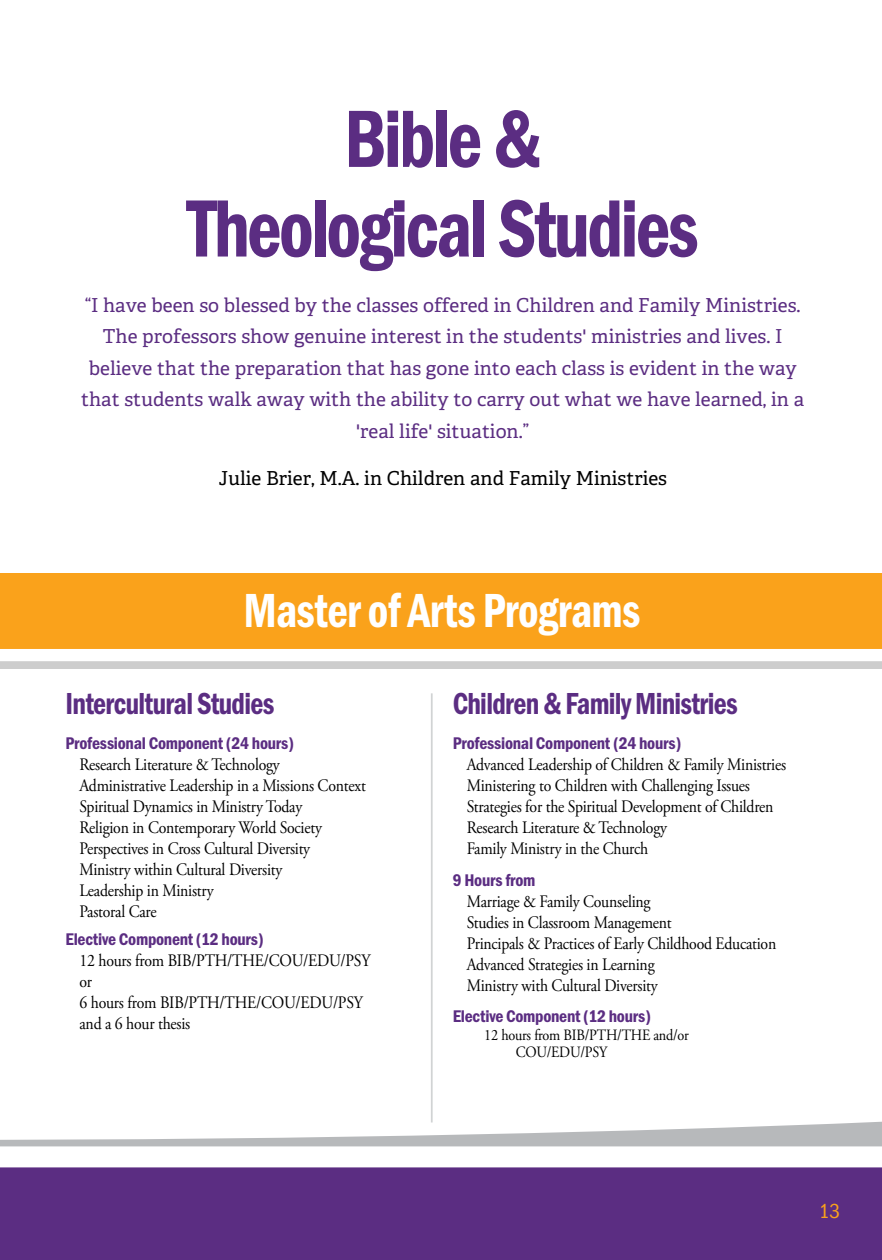
<style>
.page{position:relative;width:882px;height:1260px;background:#fff}
.page>*{position:absolute;margin:0;border:0;box-sizing:border-box;transform-origin:0 0}
.t1{font:84px/89.6px "Franklin Gothic URW Con Dem";letter-spacing:-.035em;color:#5b2d82;text-align:center;scale:.9 1}
.t2{font:49.52px "Franklin Gothic URW Con Dem";letter-spacing:-.015em;color:#fff;scale:.9 1}
.t3{font:31.5px "Franklin Gothic URW Con Dem";letter-spacing:-.025em;color:#5b2d82;scale:.9 1}
.t4{font:21px "Franklin Gothic URW Con Boo";color:#faa21b}
.t5{font:19.25px/31.5px "Adelle";color:#5b2d82;text-align:center}
.t6{font:19.25px "Adelle";color:#000}
.t7{font:17.5px/21px "Adobe Garamond Pro";letter-spacing:-.015em;color:#000;scale:.9 1}
.t8{font:17.5px "Franklin Gothic URW Con Dem";letter-spacing:-.015em;color:#5b2d82}
.t9{font:15.75px/17.5px "Adobe Garamond Pro";letter-spacing:-.015em;color:#000;scale:.9 1}
</style>
<div class="page">
<svg style="left:0;top:1121px;width:882px;height:25px"></svg>
<svg style="left:0;top:1146px;width:882px;height:114px"></svg>
<div style="left:0;top:569px;width:882px;height:100px;background:#cdcdcd"></div>
<svg style="left:0;top:569px;width:882px;height:92px;background:#fab242"></svg>
<hr style="left:431px;top:693px;width:2px;height:430px;background:#d1d3d4">
<h1 class="t1" style="left:187px;top:91px;width:570px">Bible &amp;<br>Theological Studies</h1>
<p class="t5" style="left:81px;top:288px;width:724px">“I have been so blessed by the classes offered in Children and Family Ministries.<br>The professors show genuine interest in the students' ministries and lives. I believe that the preparation that has gone into each class is evident in the way that students walk away with the ability to carry out what we have learned, in a 'real life' situation.”</p>
<p class="t6" style="left:218px;top:464px;width:450px">Julie Brier, M.A. in Children and Family Ministries</p>
<h2 class="t2" style="left:243px;top:578px;width:443px">Master of Arts Programs</h2>
<h3 class="t3" style="left:66px;top:683px;width:234px">Intercultural Studies</h3>
<p class="t8" style="left:66px;top:732px;width:230px">Professional Component (24 hours)</p>
<p class="t7" style="left:80px;top:755px;width:320px">Research Literature &amp; Technology Administrative Leadership in a Missions Context Spiritual Dynamics in Ministry Today<br>Religion in Contemporary World Society Perspectives in Cross Cultural Diversity<br>Ministry within Cultural Diversity<br>Leadership in Ministry<br>Pastoral Care</p>
<p class="t8" style="left:66px;top:928px;width:200px">Elective Component (12 hours)</p>
<p class="t7" style="left:80px;top:951px;width:325px">12 hours from BIB/PTH/THE/COU/EDU/PSY or<br>6 hours from BIB/PTH/THE/COU/EDU/PSY and a 6 hour thesis</p>
<h3 class="t3" style="left:453px;top:683px;width:318px">Children &amp; Family Ministries</h3>
<p class="t8" style="left:453px;top:732px;width:230px">Professional Component (24 hours)</p>
<p class="t7" style="left:467px;top:755px;width:356px">Advanced Leadership of Children &amp; Family Ministries Ministering to Children with Challenging Issues Strategies for the Spiritual Development of Children Research Literature &amp; Technology<br>Family Ministry in the Church</p>
<p class="t8" style="left:453px;top:868px;width:84px">9 Hours from</p>
<p class="t7" style="left:467px;top:891px;width:345px">Marriage &amp; Family Counseling<br>Studies in Classroom Management<br>Principals &amp; Practices of Early Childhood Education Advanced Strategies in Learning<br>Ministry with Cultural Diversity</p>
<p class="t8" style="left:453px;top:1005px;width:200px">Elective Component (12 hours)</p>
<p class="t9" style="left:516px;top:1027px;width:194px;text-indent:-31px">12 hours from BIB/PTH/THE and/or<br>COU/EDU/PSY</p>
<p class="t4" style="left:819px;top:1199px;width:23px">13</p>
</div>
